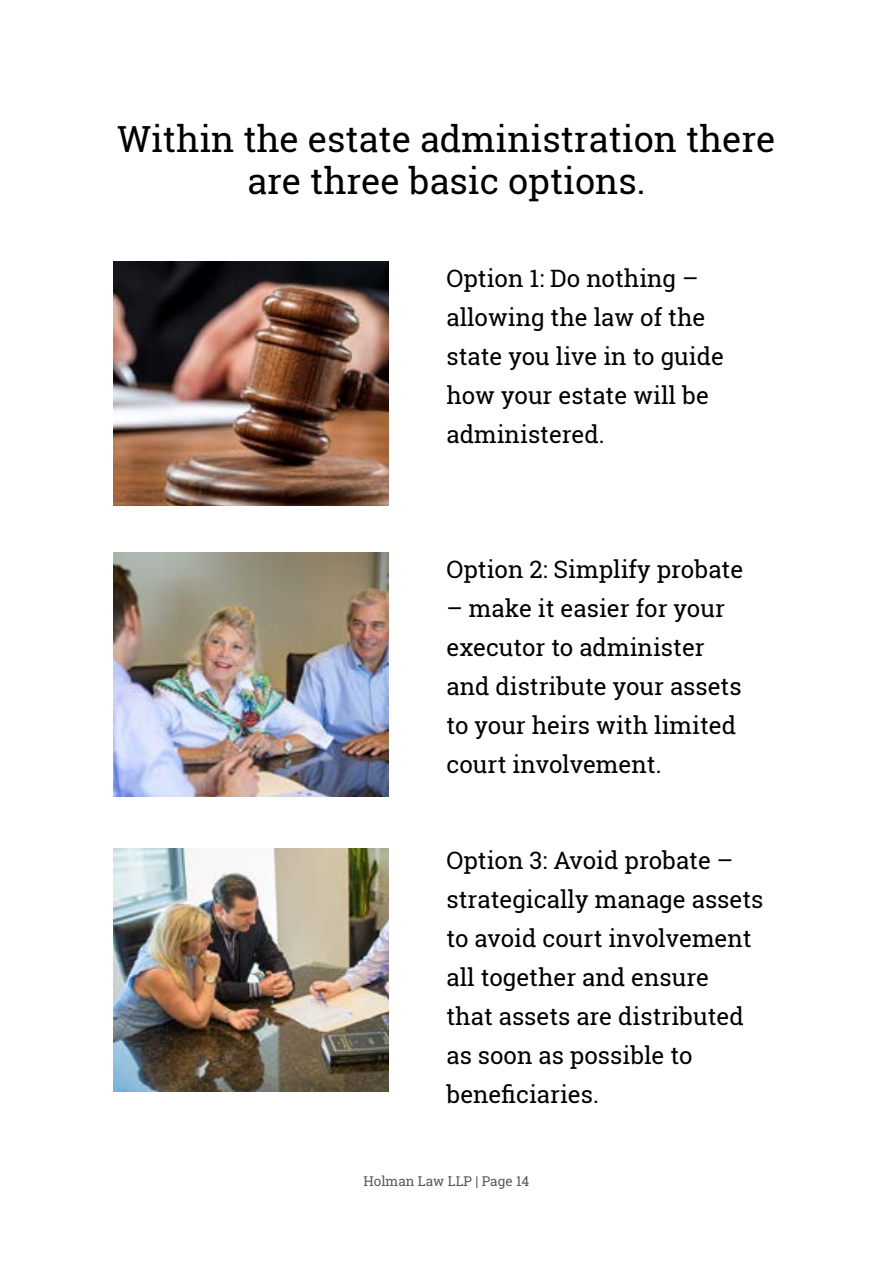
<style>
.page{position:relative;width:893px;height:1263px;background:#fff}
.page>*{position:absolute;margin:0;border:0;box-sizing:border-box;transform-origin:0 0}
.t1{font:36px/42px "Roboto Slab";color:#000;text-align:center}
.t2{font:24px/39px "Roboto Slab";color:#000}
.t3{font:13.5px "Roboto Slab";color:#58595b}
</style>
<div class="page">
<img style="left:113px;top:261px;width:275px;height:244px">
<img style="left:113px;top:552px;width:275px;height:244px">
<img style="left:113px;top:849px;width:275px;height:242px">
<h1 class="t1" style="left:117px;top:118px;width:659px">Within the estate administration there are three basic options.</h1>
<p class="t2" style="left:446px;top:258px;width:279px">Option 1: Do nothing – allowing the law of the state you live in to guide how your estate will be administered.</p>
<p class="t2" style="left:446px;top:549px;width:298px">Option 2: Simplify probate</p>
<p class="t2" style="left:446px;top:588px;width:297px">– make it easier for your executor to administer and distribute your assets to your heirs with limited court involvement.</p>
<p class="t2" style="left:446px;top:840px;width:318px">Option 3: Avoid probate – strategically manage assets to avoid court involvement all together and ensure<br>that assets are distributed as soon as possible to beneficiaries.</p>
<p class="t3" style="left:364px;top:1172px;width:167px">Holman Law LLP | Page 14</p>
</div>
